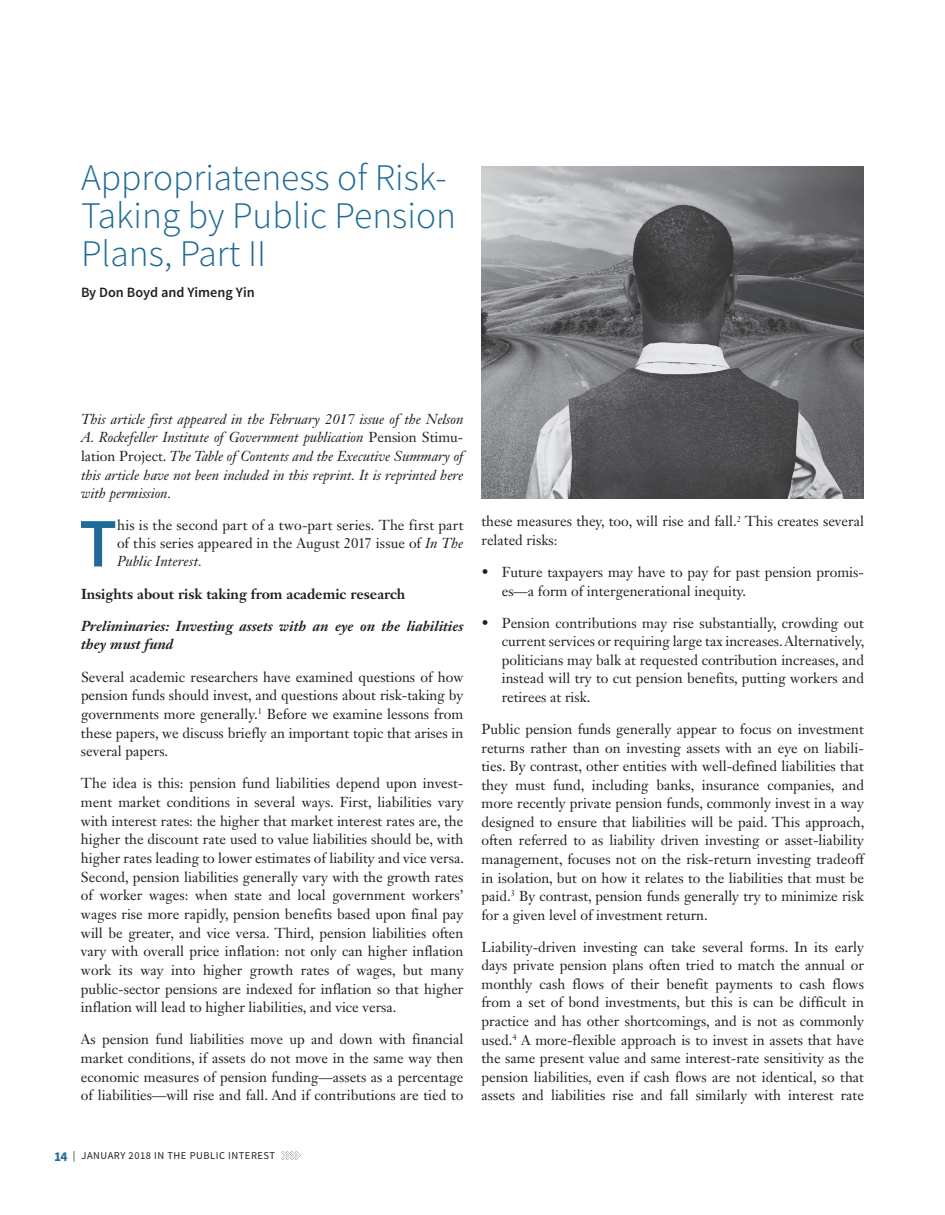
<style>
.page{position:relative;width:945px;height:1215px;background:#fff}
.page>*{position:absolute;margin:0;border:0;box-sizing:border-box;transform-origin:0 0}
.t1{font:600 69.3px "Source Sans Pro";color:#1f6b97}
.t2{font:300 37.5px/38.1px "Source Sans Pro";color:#1f6b97}
.t3{font:14.25px/18.6px "Janson Text LT Std";color:#231f20;text-align:justify}
.t4{font:italic 14.25px/18.6px "Janson Text LT Std";color:#231f20;text-align:justify}
.t5{font:italic 700 14.25px/18.6px "Janson Text LT Std";color:#231f20}
.t6{font:700 14.25px "Janson Text LT Std";color:#231f20}
.t7{font:600 14.25px "Source Sans Pro";color:#231f20}
.t8{font:10.5px "Source Sans Pro";letter-spacing:.05em;color:#231f20}
.s1{font-style:normal}
.s2{font-style:italic}
.s3{font-weight:700;font-size:13.5px;color:#1f6b97}
</style>
<div class="page">
<svg style="left:281px;top:1151px;width:20px;height:9px"></svg>
<img style="left:482px;top:166px;width:382px;height:332px">
<h2 class="t2" style="left:81px;top:159px;width:377px">Appropriateness of Risk-<br>Taking by Public Pension<br>Plans, Part II</h2>
<p class="t7" style="left:81px;top:283px;width:175px">By Don Boyd and Yimeng Yin</p>
<p class="t4" style="left:81px;top:410px;width:384px">This article first appeared in the February 2017 issue of the Nelson A. Rockefeller Institute of Government publication <span class="s1">Pension Stimu&shy;lation Project.</span> The Table of Contents and the Executive Summary of this article have not been included in this reprint. It is reprinted here with permission.</p>
<h1 class="t1" style="left:79px;top:500px;width:39px">T</h1>
<p class="t3" style="left:117px;top:516px;width:348px;line-height:18px">his is the second part of a two-part series. The first part of this series appeared in the August 2017 issue of <span class="s2">In The Public Interest.</span></p>
<p class="t6" style="left:81px;top:584px;width:326px">Insights about risk taking from academic research</p>
<p class="t5" style="left:81px;top:616px;width:384px">Preliminaries: Investing assets with an eye on the liabilities they must fund</p>
<p class="t3" style="left:81px;top:667px;width:384px">Several academic researchers have examined questions of how pension funds should invest, and questions about risk-taking by governments more generally.<sup>1</sup> Before we examine lessons from these papers, we discuss briefly an important topic that arises in several papers.</p>
<p class="t3" style="left:81px;top:774px;width:385px">The idea is this: pension fund liabilities depend upon invest&shy;ment market conditions in several ways. First, liabilities vary with interest rates: the higher that market interest rates are, the higher the discount rate used to value liabilities should be, with higher rates leading to lower estimates of liability and vice versa.<br>Second, pension liabilities generally vary with the growth rates of worker wages: when state and local government workers’ wages rise more rapidly, pension benefits based upon final pay will be greater, and vice versa. Third, pension liabilities often vary with overall price inflation: not only can higher inflation work its way into higher growth rates of wages, but many public-sector pensions are indexed for inflation so that higher inflation will lead to higher liabilities, and vice versa.</p>
<p class="t3" style="left:81px;top:1030px;width:384px">As pension fund liabilities move up and down with financial market conditions, if assets do not move in the same way then economic measures of pension funding—assets as a percentage of liabilities—will rise and fall. And if contributions are tied to</p>
<p class="t3" style="left:481px;top:512px;width:384px">these measures they, too, will rise and fall.<sup>2</sup> This creates several related risks:</p>
<p class="t3" style="left:502px;top:563px;width:364px;text-indent:-20px">• Future taxpayers may have to pay for past pension promis&shy;es—a form of intergenerational inequity.</p>
<p class="t3" style="left:502px;top:613px;width:364px;text-indent:-20px">• Pension contributions may rise substantially, crowding out current services or requiring large tax increases. Alternatively, politicians may balk at requested contribution increases, and instead will try to cut pension benefits, putting workers and retirees at risk.</p>
<p class="t3" style="left:481px;top:720px;width:385px">Public pension funds generally appear to focus on investment returns rather than on investing assets with an eye on liabili&shy;ties. By contrast, other entities with well-defined liabilities that they must fund, including banks, insurance companies, and more recently private pension funds, commonly invest in a way designed to ensure that liabilities will be paid. This approach, often referred to as liability driven investing or asset-liability management, focuses not on the risk-return investing tradeoff in isolation, but on how it relates to the liabilities that must be paid.<sup>3</sup> By contrast, pension funds generally try to minimize risk for a given level of investment return.</p>
<p class="t3" style="left:481px;top:937px;width:384px">Liability-driven investing can take several forms. In its early days private pension plans often tried to match the annual or monthly cash flows of their benefit payments to cash flows from a set of bond investments, but this is can be difficult in practice and has other shortcomings, and is not as commonly used.<sup>4</sup> A more-flexible approach is to invest in assets that have the same present value and same interest-rate sensitivity as the pension liabilities, even if cash flows are not identical, so that assets and liabilities rise and fall similarly with interest rate</p>
<p class="t8" style="left:54px;top:1149px;width:223px"><span class="s3">14</span> | JANUARY 2018 IN THE PUBLIC INTEREST</p>
</div>
